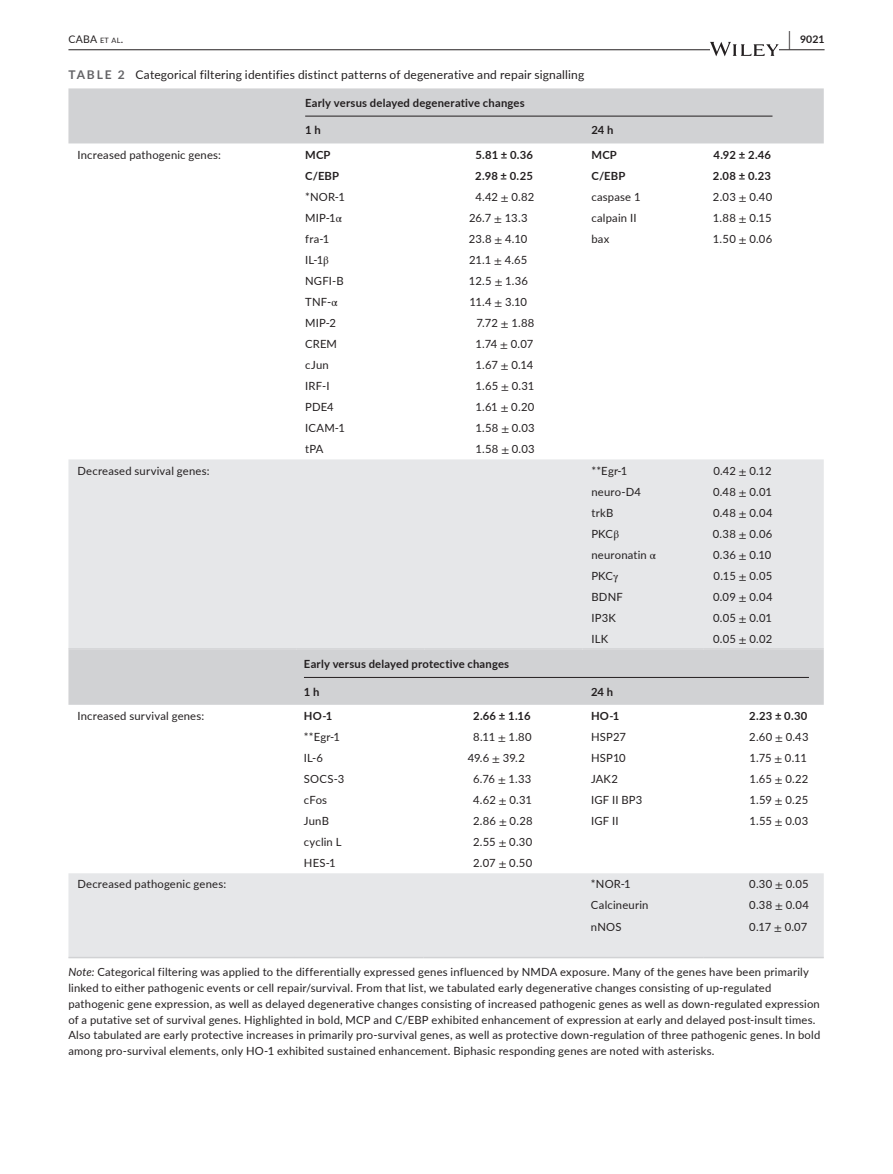
<style>
.page{position:relative;width:893px;height:1174px;background:#fff}
.page>*{position:absolute;margin:0;border:0;box-sizing:border-box;transform-origin:0 0}
.t1{font:12px "Lato";letter-spacing:.015em;color:#231f20}
.t2{font:11.25px/15.8px "Lato";letter-spacing:.015em;color:#231f20}
.t3{font:700 11.25px "Lato";letter-spacing:.02em;color:#231f20}
.t4{font:10.5px "Lato";color:#231f20}
.t5{font:700 10.5px "Lato";color:#231f20}
.s1{font-size:7.35px}
.s2{font-size:19.5px}
.s3{font-weight:700;color:#636366}
.s4{font-family:"STIX"}
.s5{font-style:italic}
</style>
<div class="page">
<hr style="left:68px;top:49px;width:756px;height:1px;background:#231f20">
<svg style="left:710px;top:42px;width:69px;height:14px"></svg>
<div style="left:68px;top:88px;width:756px;height:55px;background:#d1d2d4"></div>
<div style="left:68px;top:459px;width:756px;height:189px;background:#e6e7e9"></div>
<hr style="left:68px;top:648px;width:228px;height:2px;background:#d1d2d4">
<hr style="left:296px;top:648px;width:128px;height:2px;background:#d1d2d4">
<hr style="left:424px;top:648px;width:158px;height:2px;background:#d1d2d4">
<hr style="left:582px;top:648px;width:122px;height:2px;background:#d1d2d4">
<hr style="left:704px;top:648px;width:120px;height:2px;background:#d1d2d4">
<hr style="left:305px;top:116px;width:467px;height:1px;background:#231f20">
<div style="left:68px;top:650px;width:756px;height:55px;background:#d1d2d4"></div>
<div style="left:68px;top:873px;width:756px;height:83px;background:#e6e7e9"></div>
<hr style="left:68px;top:956px;width:227px;height:2px;background:#d1d2d4">
<hr style="left:295px;top:956px;width:128px;height:2px;background:#d1d2d4">
<hr style="left:423px;top:956px;width:159px;height:2px;background:#d1d2d4">
<hr style="left:582px;top:956px;width:122px;height:2px;background:#d1d2d4">
<hr style="left:704px;top:956px;width:120px;height:2px;background:#d1d2d4">
<hr style="left:304px;top:677px;width:505px;height:1px;background:#231f20">
<p class="t4" style="left:68px;top:31px;width:56px">CABA <span class="s1">et al</span>.</p>
<p class="t5" style="left:789px;top:31px;width:37px"><span class="s2">|</span> 9021</p>
<p class="t1" style="left:68px;top:66px;width:517px"><span class="s3">TABLE 2</span> Categorical filtering identifies distinct patterns of degenerative and repair signalling</p>
<p class="t3" style="left:305px;top:94px;width:221px">Early versus delayed degenerative changes</p>
<p class="t3" style="left:305px;top:122px;width:17px">1h</p>
<p class="t3" style="left:591px;top:122px;width:24px">24 h</p>
<p class="t2" style="left:77px;top:146px;width:145px">Increased pathogenic genes:</p>
<p class="t3" style="left:305px;top:146px;width:27px">MCP</p>
<p class="t3" style="left:476px;top:146px;width:59px">5.81 ± 0.36</p>
<p class="t3" style="left:591px;top:146px;width:27px">MCP</p>
<p class="t3" style="left:714px;top:146px;width:59px">4.92 ± 2.46</p>
<p class="t3" style="left:305px;top:167px;width:36px">C/EBP</p>
<p class="t3" style="left:475px;top:167px;width:59px">2.98 ± 0.25</p>
<p class="t3" style="left:591px;top:167px;width:36px">C/EBP</p>
<p class="t3" style="left:713px;top:167px;width:60px">2.08 ± 0.23</p>
<p class="t2" style="left:305px;top:188px;width:41px">*NOR-1</p>
<p class="t2" style="left:476px;top:188px;width:60px">4.42 <span class="s4">±</span> 0.82</p>
<p class="t2" style="left:591px;top:188px;width:51px">caspase 1</p>
<p class="t2" style="left:713px;top:188px;width:61px">2.03 <span class="s4">±</span> 0.40</p>
<p class="t2" style="left:305px;top:209px;width:38px">MIP-1<span class="s4">α</span></p>
<p class="t2" style="left:469px;top:209px;width:60px">26.7 <span class="s4">±</span> 13.3</p>
<p class="t2" style="left:591px;top:209px;width:47px">calpain II</p>
<p class="t2" style="left:713px;top:209px;width:60px">1.88 <span class="s4">±</span> 0.15</p>
<p class="t2" style="left:305px;top:230px;width:26px">fra-1</p>
<p class="t2" style="left:469px;top:230px;width:60px">23.8 <span class="s4">±</span> 4.10</p>
<p class="t2" style="left:591px;top:230px;width:19px">bax</p>
<p class="t2" style="left:713px;top:230px;width:61px">1.50 <span class="s4">±</span> 0.06</p>
<p class="t2" style="left:305px;top:251px;width:25px">IL-1<span class="s4">β</span></p>
<p class="t2" style="left:469px;top:251px;width:60px">21.1 <span class="s4">±</span> 4.65</p>
<p class="t2" style="left:305px;top:272px;width:40px">NGFI-B</p>
<p class="t2" style="left:469px;top:272px;width:61px">12.5 <span class="s4">±</span> 1.36</p>
<p class="t2" style="left:305px;top:293px;width:34px">TNF-<span class="s4">α</span></p>
<p class="t2" style="left:469px;top:293px;width:59px">11.4 <span class="s4">±</span> 3.10</p>
<p class="t2" style="left:305px;top:315px;width:32px">MIP-2</p>
<p class="t2" style="left:477px;top:315px;width:59px">7.72 <span class="s4">±</span> 1.88</p>
<p class="t2" style="left:305px;top:336px;width:33px">CREM</p>
<p class="t2" style="left:476px;top:336px;width:59px">1.74 <span class="s4">±</span> 0.07</p>
<p class="t2" style="left:305px;top:357px;width:25px">cJun</p>
<p class="t2" style="left:476px;top:357px;width:59px">1.67 <span class="s4">±</span> 0.14</p>
<p class="t2" style="left:305px;top:378px;width:26px">IRF-I</p>
<p class="t2" style="left:476px;top:378px;width:60px">1.65 <span class="s4">±</span> 0.31</p>
<p class="t2" style="left:305px;top:399px;width:30px">PDE4</p>
<p class="t2" style="left:476px;top:399px;width:60px">1.61 <span class="s4">±</span> 0.20</p>
<p class="t2" style="left:305px;top:420px;width:41px">ICAM-1</p>
<p class="t2" style="left:476px;top:420px;width:61px">1.58 <span class="s4">±</span> 0.03</p>
<p class="t2" style="left:305px;top:441px;width:20px">tPA</p>
<p class="t2" style="left:476px;top:441px;width:61px">1.58 <span class="s4">±</span> 0.03</p>
<p class="t2" style="left:77px;top:462px;width:133px">Decreased survival genes:</p>
<p class="t2" style="left:591px;top:462px;width:38px">**Egr-1</p>
<p class="t2" style="left:713px;top:462px;width:60px">0.42 <span class="s4">±</span> 0.12</p>
<p class="t2" style="left:591px;top:483px;width:51px">neuro-D4</p>
<p class="t2" style="left:713px;top:483px;width:61px">0.48 <span class="s4">±</span> 0.01</p>
<p class="t2" style="left:591px;top:504px;width:23px">trkB</p>
<p class="t2" style="left:713px;top:504px;width:61px">0.48 <span class="s4">±</span> 0.04</p>
<p class="t2" style="left:591px;top:525px;width:29px">PKC<span class="s4">β</span></p>
<p class="t2" style="left:713px;top:525px;width:61px">0.38 <span class="s4">±</span> 0.06</p>
<p class="t2" style="left:591px;top:546px;width:66px">neuronatin <span class="s4">α</span></p>
<p class="t2" style="left:713px;top:546px;width:60px">0.36 <span class="s4">±</span> 0.10</p>
<p class="t2" style="left:591px;top:567px;width:28px">PKC<span class="s4">γ</span></p>
<p class="t2" style="left:714px;top:567px;width:60px">0.15 <span class="s4">±</span> 0.05</p>
<p class="t2" style="left:591px;top:588px;width:33px">BDNF</p>
<p class="t2" style="left:713px;top:588px;width:61px">0.09 <span class="s4">±</span> 0.04</p>
<p class="t2" style="left:591px;top:609px;width:26px">IP3K</p>
<p class="t2" style="left:713px;top:609px;width:60px">0.05 <span class="s4">±</span> 0.01</p>
<p class="t2" style="left:591px;top:630px;width:18px">ILK</p>
<p class="t2" style="left:713px;top:630px;width:61px">0.05 <span class="s4">±</span> 0.02</p>
<p class="t3" style="left:304px;top:655px;width:207px">Early versus delayed protective changes</p>
<p class="t3" style="left:304px;top:683px;width:17px">1h</p>
<p class="t3" style="left:591px;top:683px;width:24px">24 h</p>
<p class="t2" style="left:77px;top:707px;width:128px">Increased survival genes:</p>
<p class="t3" style="left:304px;top:707px;width:30px">HO-1</p>
<p class="t3" style="left:473px;top:707px;width:59px">2.66 ± 1.16</p>
<p class="t3" style="left:591px;top:707px;width:30px">HO-1</p>
<p class="t3" style="left:749px;top:707px;width:60px">2.23 ± 0.30</p>
<p class="t2" style="left:304px;top:728px;width:38px">**Egr-1</p>
<p class="t2" style="left:473px;top:728px;width:60px">8.11 <span class="s4">±</span> 1.80</p>
<p class="t2" style="left:591px;top:728px;width:37px">HSP27</p>
<p class="t2" style="left:749px;top:728px;width:61px">2.60 <span class="s4">±</span> 0.43</p>
<p class="t2" style="left:304px;top:749px;width:21px">IL-6</p>
<p class="t2" style="left:468px;top:749px;width:59px">49.6 <span class="s4">±</span> 39.2</p>
<p class="t2" style="left:591px;top:749px;width:36px">HSP10</p>
<p class="t2" style="left:749px;top:749px;width:59px">1.75 <span class="s4">±</span> 0.11</p>
<p class="t2" style="left:304px;top:770px;width:42px">SOCS-3</p>
<p class="t2" style="left:473px;top:770px;width:60px">6.76 <span class="s4">±</span> 1.33</p>
<p class="t2" style="left:591px;top:770px;width:29px">JAK2</p>
<p class="t2" style="left:749px;top:770px;width:61px">1.65 <span class="s4">±</span> 0.22</p>
<p class="t2" style="left:304px;top:791px;width:25px">cFos</p>
<p class="t2" style="left:473px;top:791px;width:60px">4.62 <span class="s4">±</span> 0.31</p>
<p class="t2" style="left:591px;top:791px;width:53px">IGF II BP3</p>
<p class="t2" style="left:749px;top:791px;width:60px">1.59 <span class="s4">±</span> 0.25</p>
<p class="t2" style="left:304px;top:812px;width:27px">JunB</p>
<p class="t2" style="left:473px;top:812px;width:61px">2.86 <span class="s4">±</span> 0.28</p>
<p class="t2" style="left:591px;top:812px;width:29px">IGF II</p>
<p class="t2" style="left:749px;top:812px;width:60px">1.55 <span class="s4">±</span> 0.03</p>
<p class="t2" style="left:304px;top:834px;width:39px">cyclin L</p>
<p class="t2" style="left:473px;top:834px;width:61px">2.55 <span class="s4">±</span> 0.30</p>
<p class="t2" style="left:304px;top:855px;width:33px">HES-1</p>
<p class="t2" style="left:473px;top:855px;width:61px">2.07 <span class="s4">±</span> 0.50</p>
<p class="t2" style="left:77px;top:876px;width:150px">Decreased pathogenic genes:</p>
<p class="t2" style="left:591px;top:876px;width:41px">*NOR-1</p>
<p class="t2" style="left:749px;top:876px;width:61px">0.30 <span class="s4">±</span> 0.05</p>
<p class="t2" style="left:591px;top:897px;width:59px">Calcineurin</p>
<p class="t2" style="left:749px;top:897px;width:61px">0.38 <span class="s4">±</span> 0.04</p>
<p class="t2" style="left:591px;top:918px;width:32px">nNOS</p>
<p class="t2" style="left:749px;top:918px;width:59px">0.17 <span class="s4">±</span> 0.07</p>
<p class="t2" style="left:68px;top:964px;width:753px"><span class="s5">Note:</span> Categorical filtering was applied to the differentially expressed genes influenced by NMDA exposure. Many of the genes have been primarily linked to either pathogenic events or cell repair/survival. From that list, we tabulated early degenerative changes consisting of up-regulated pathogenic gene expression, as well as delayed degenerative changes consisting of increased pathogenic genes as well as down-regulated expression of a putative set of survival genes. Highlighted in bold, MCP and C/EBP exhibited enhancement of expression at early and delayed post-insult times.<br>Also tabulated are early protective increases in primarily pro-survival genes, as well as protective down-regulation of three pathogenic genes. In bold among pro-survival elements, only HO-1 exhibited sustained enhancement. Biphasic responding genes are noted with asterisks.</p>
</div>
